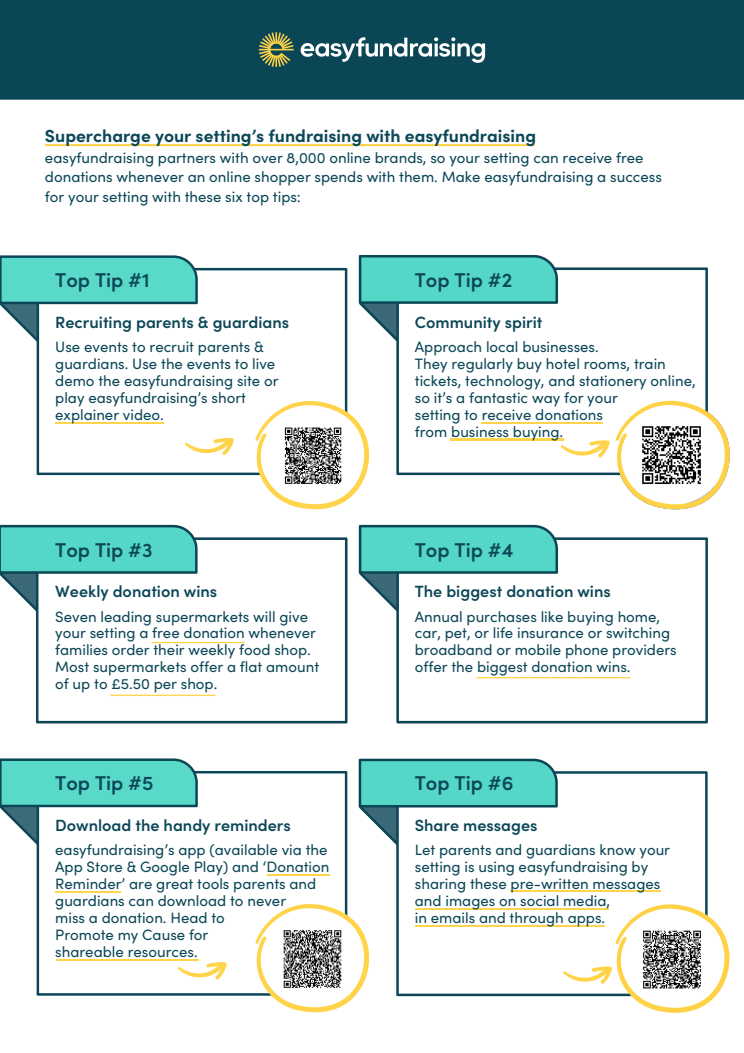
<style>
.page{position:relative;width:744px;height:1053px;background:#fff}
.page>*{position:absolute;margin:0;border:0;box-sizing:border-box;transform-origin:0 0}
.t1{font:600 20px "Sofia Pro";color:#0c4758}
.t2{font:700 17.48px "Sofia Pro";color:#0c4758}
.t3{font:600 16.24px "Sofia Pro";color:#0c4758}
.t4{font:15px/16.9px "Sofia Pro";color:#0c4758}
</style>
<div class="page">
<img style="left:0;top:0;width:744px;height:1013px">
<svg style="left:0;top:807px;width:37px;height:126px"></svg>
<svg style="left:37px;top:771px;width:310px;height:224px"></svg>
<svg style="left:0;top:758px;width:198px;height:49px;background:#53c9bc"></svg>
<svg style="left:255px;top:903px;width:115px;height:110px"></svg>
<hr style="left:415px;top:907px;width:194px;height:2px;background:#ffd44a">
<hr style="left:510px;top:890px;width:151px;height:1px;background:#ffd44a">
<svg style="left:563px;top:966px;width:49px;height:17px"></svg>
<hr style="left:55px;top:891px;width:66px;height:1px;background:#ffd44a">
<hr style="left:56px;top:959px;width:143px;height:1px;background:#ffd44a">
<svg style="left:178px;top:962px;width:49px;height:17px"></svg>
<hr style="left:267px;top:874px;width:63px;height:1px;background:#ffd44a">
<img style="left:0;top:246px;width:735px;height:483px">
<svg style="left:0;top:304px;width:37px;height:126px"></svg>
<svg style="left:37px;top:268px;width:310px;height:207px"></svg>
<svg style="left:0;top:255px;width:198px;height:49px;background:#53c8bc"></svg>
<svg style="left:255px;top:400px;width:115px;height:110px"></svg>
<hr style="left:481px;top:422px;width:121px;height:1px;background:#ffd44a">
<hr style="left:451px;top:439px;width:112px;height:1px;background:#ffd44a">
<svg style="left:561px;top:440px;width:49px;height:17px"></svg>
<img style="left:640px;top:926px;width:64px;height:65px">
<img style="left:279px;top:925px;width:66px;height:66px">
<img style="left:640px;top:423px;width:64px;height:64px">
<img style="left:279px;top:422px;width:66px;height:66px">
<hr style="left:55px;top:422px;width:108px;height:1px;background:#ffd44a">
<svg style="left:185px;top:438px;width:49px;height:17px"></svg>
<hr style="left:415px;top:924px;width:190px;height:2px;background:#ffd44a">
<p class="t2" style="left:45px;top:124px;width:493px">Supercharge your setting’s fundraising with easyfundraising</p>
<p class="t4" style="left:45px;top:147px;width:618px;line-height:19.7px">easyfundraising partners with over 8,000 online brands, so your setting can receive free donations whenever an online shopper spends with them. Make easyfundraising a success for your setting with these six top tips:</p>
<p class="t1" style="left:55px;top:267px;width:96px">Top Tip #1</p>
<p class="t3" style="left:55px;top:311px;width:236px">Recruiting parents &amp; guardians</p>
<h1 class="t4" style="left:55px;top:338px;width:225px">Use events to recruit parents &amp; guardians. Use the events to live demo the easyfundraising site or play easyfundraising’s short explainer video.</h1>
<p class="t1" style="left:55px;top:536px;width:99px">Top Tip #3</p>
<p class="t3" style="left:55px;top:580px;width:164px">Weekly donation wins</p>
<h2 class="t4" style="left:55px;top:607px;width:265px">Seven leading supermarkets will give your setting a free donation whenever families order their weekly food shop.<br>Most supermarkets offer a flat amount of up to £5.50 per shop.</h2>
<h1 class="t1" style="left:55px;top:770px;width:100px">Top Tip #5</h1>
<h2 class="t3" style="left:55px;top:814px;width:237px">Download the handy reminders</h2>
<p class="t4" style="left:55px;top:841px;width:276px">easyfundraising’s app (available via the App Store &amp; Google Play) and ‘Donation Reminder’ are great tools parents and guardians can download to never</p>
<h1 class="t4" style="left:55px;top:908px;width:171px">miss a donation. Head to</h1>
<h2 class="t4" style="left:55px;top:925px;width:155px">Promote my Cause for</h2>
<p class="t4" style="left:55px;top:942px;width:144px">shareable resources.</p>
<p class="t1" style="left:415px;top:267px;width:99px">Top Tip #2</p>
<p class="t3" style="left:415px;top:311px;width:129px">Community spirit</p>
<p class="t4" style="left:415px;top:338px;width:282px">Approach local businesses.<br>They regularly buy hotel rooms, train tickets, technology, and stationery online, so it’s a fantastic way for your<br>setting to receive donations<br>from business buying.</p>
<h2 class="t1" style="left:415px;top:536px;width:100px">Top Tip #4</h2>
<p class="t3" style="left:415px;top:580px;width:198px">The biggest donation wins</p>
<h2 class="t4" style="left:415px;top:607px;width:263px">Annual purchases like buying home, car, pet, or life insurance or switching broadband or mobile phone providers offer the biggest donation wins.</h2>
<p class="t1" style="left:415px;top:770px;width:100px">Top Tip #6</p>
<h1 class="t3" style="left:415px;top:814px;width:124px">Share messages</h1>
<p class="t4" style="left:415px;top:841px;width:257px">Let parents and guardians know your setting is using easyfundraising by sharing these pre-written messages and images on social media,</p>
<h1 class="t4" style="left:415px;top:908px;width:192px">in emails and through apps.</h1>
</div>
